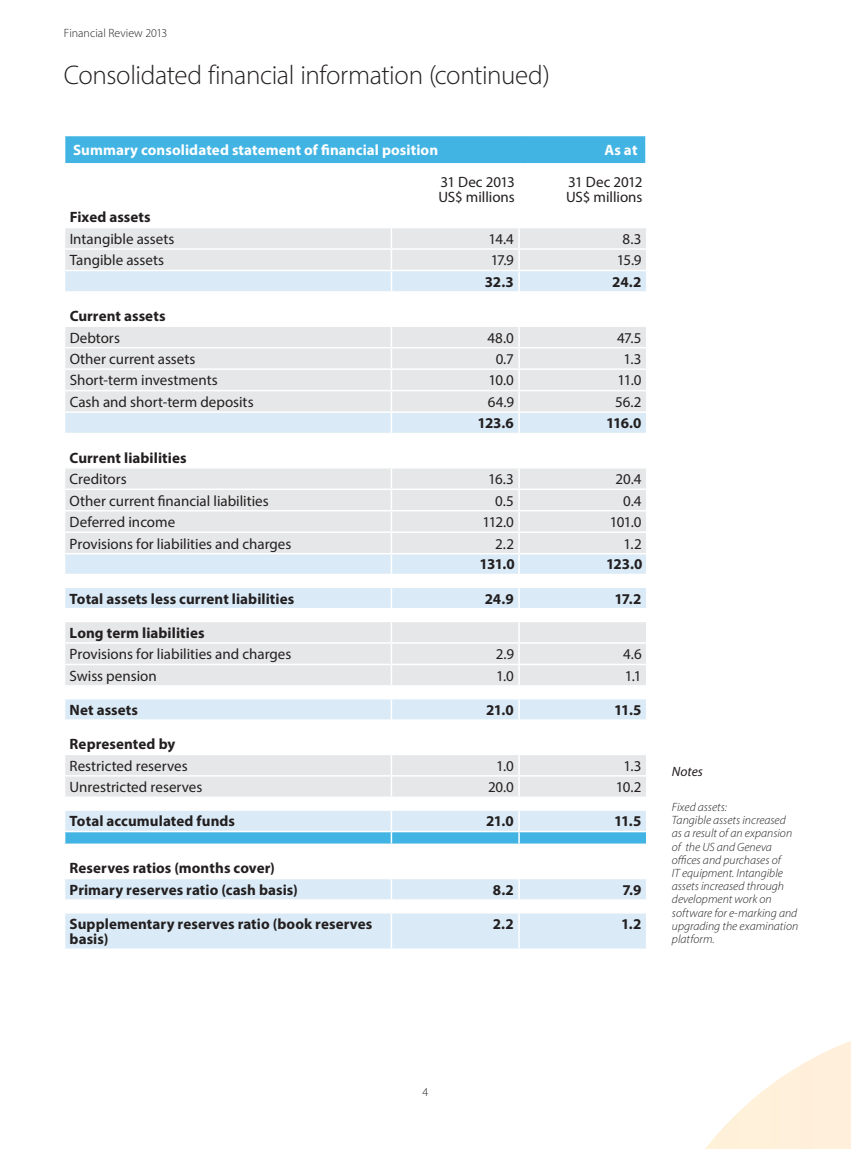
<style>
.page{position:relative;width:851px;height:1149px;background:#fff}
.page>*{position:absolute;margin:0;border:0;box-sizing:border-box;transform-origin:0 0}
.t1{font:300 27px "Myriad Pro";letter-spacing:-.015em;color:#231f20}
.t2{font:15px/15px "Myriad Pro";color:#231f20}
.t3{font:700 15px/21.5px "Myriad Pro";letter-spacing:.005em;color:#231f20}
.t4{font:700 15px "Myriad Pro";letter-spacing:.005em;color:#fff}
.t5{font:italic 13.5px "Myriad Pro";color:#231f20}
.t6{font:italic 300 12px/13.2px "Myriad Pro";color:#231f20}
.t7{font:300 12px "Myriad Pro";color:#231f20}
</style>
<div class="page">
<svg style="left:706px;top:1041px;width:144px;height:107px"></svg>
<svg style="left:64px;top:135px;width:582px;height:28px;background:#4bb7e5"></svg>
<div style="left:65px;top:913px;width:581px;height:35px;background:#daebf7"></div>
<hr style="left:390px;top:913px;width:2px;height:35px;background:#fff">
<hr style="left:518px;top:913px;width:1px;height:35px;background:#fff">
<svg style="left:64px;top:228px;width:583px;height:672px"></svg>
<hr style="left:64px;top:573px;width:327px;height:2px;background:#fff">
<hr style="left:391px;top:573px;width:128px;height:2px;background:#fff">
<hr style="left:519px;top:573px;width:128px;height:2px;background:#fff">
<p class="t7" style="left:64px;top:25px;width:105px">Financial Review 2013</p>
<h1 class="t1" style="left:64px;top:59px;width:487px">Consolidated financial information (continued)</h1>
<p class="t4" style="left:73px;top:144px;width:366px">Summary consolidated statement of financial position</p>
<p class="t4" style="left:604px;top:144px;width:35px">As at</p>
<p class="t2" style="left:438px;top:175px;width:78px">31 Dec 2013<br>US$ millions</p>
<p class="t2" style="left:566px;top:175px;width:78px">31 Dec 2012<br>US$ millions</p>
<p class="t3" style="left:70px;top:208px;width:83px">Fixed assets</p>
<p class="t2" style="left:70px;top:232px;width:106px">Intangible assets</p>
<p class="t2" style="left:488px;top:232px;width:27px">14.4</p>
<p class="t2" style="left:622px;top:232px;width:21px">8.3</p>
<p class="t2" style="left:70px;top:254px;width:96px">Tangible assets</p>
<p class="t2" style="left:490px;top:254px;width:25px">17.9</p>
<p class="t2" style="left:616px;top:254px;width:26px">15.9</p>
<p class="t3" style="left:484px;top:272px;width:31px">32.3</p>
<p class="t3" style="left:612px;top:272px;width:31px">24.2</p>
<p class="t3" style="left:70px;top:306px;width:97px">Current assets</p>
<p class="t2" style="left:70px;top:331px;width:52px">Debtors</p>
<p class="t2" style="left:487px;top:331px;width:28px">48.0</p>
<p class="t2" style="left:617px;top:331px;width:26px">47.5</p>
<p class="t2" style="left:70px;top:352px;width:127px">Other current assets</p>
<p class="t2" style="left:495px;top:352px;width:20px">0.7</p>
<p class="t2" style="left:623px;top:352px;width:20px">1.3</p>
<p class="t2" style="left:70px;top:374px;width:149px">Short-term investments</p>
<p class="t2" style="left:488px;top:374px;width:27px">10.0</p>
<p class="t2" style="left:617px;top:374px;width:25px">11.0</p>
<p class="t2" style="left:70px;top:395px;width:185px">Cash and short-term deposits</p>
<p class="t2" style="left:487px;top:395px;width:28px">64.9</p>
<p class="t2" style="left:615px;top:395px;width:28px">56.2</p>
<p class="t3" style="left:477px;top:414px;width:38px">123.6</p>
<p class="t3" style="left:606px;top:414px;width:37px">116.0</p>
<p class="t3" style="left:70px;top:448px;width:118px">Current liabilities</p>
<p class="t2" style="left:70px;top:472px;width:59px">Creditors</p>
<p class="t2" style="left:488px;top:472px;width:27px">16.3</p>
<p class="t2" style="left:615px;top:472px;width:27px">20.4</p>
<p class="t2" style="left:70px;top:494px;width:200px">Other current financial liabilities</p>
<p class="t2" style="left:495px;top:494px;width:20px">0.5</p>
<p class="t2" style="left:623px;top:494px;width:20px">0.4</p>
<p class="t2" style="left:70px;top:515px;width:107px">Deferred income</p>
<p class="t2" style="left:482px;top:515px;width:33px">112.0</p>
<p class="t2" style="left:609px;top:515px;width:33px">101.0</p>
<p class="t2" style="left:70px;top:537px;width:223px">Provisions for liabilities and charges</p>
<p class="t2" style="left:495px;top:537px;width:20px">2.2</p>
<p class="t2" style="left:623px;top:537px;width:20px">1.2</p>
<p class="t3" style="left:479px;top:554px;width:37px">131.0</p>
<p class="t3" style="left:606px;top:554px;width:38px">123.0</p>
<p class="t3" style="left:70px;top:589px;width:226px">Total assets less current liabilities</p>
<p class="t3" style="left:484px;top:589px;width:31px">24.9</p>
<p class="t3" style="left:614px;top:589px;width:29px">17.2</p>
<p class="t3" style="left:70px;top:623px;width:136px">Long term liabilities</p>
<p class="t2" style="left:70px;top:647px;width:223px">Provisions for liabilities and charges</p>
<p class="t2" style="left:495px;top:647px;width:20px">2.9</p>
<p class="t2" style="left:623px;top:647px;width:20px">4.6</p>
<p class="t2" style="left:70px;top:669px;width:89px">Swiss pension</p>
<p class="t2" style="left:496px;top:669px;width:19px">1.0</p>
<p class="t2" style="left:624px;top:669px;width:18px">1.1</p>
<p class="t3" style="left:70px;top:700px;width:70px">Net assets</p>
<p class="t3" style="left:486px;top:700px;width:29px">21.0</p>
<p class="t3" style="left:614px;top:700px;width:29px">11.5</p>
<p class="t3" style="left:70px;top:734px;width:107px">Represented by</p>
<p class="t2" style="left:70px;top:759px;width:119px">Restricted reserves</p>
<p class="t2" style="left:496px;top:759px;width:19px">1.0</p>
<p class="t2" style="left:623px;top:759px;width:20px">1.3</p>
<p class="t2" style="left:70px;top:780px;width:134px">Unrestricted reserves</p>
<p class="t2" style="left:488px;top:780px;width:27px">20.0</p>
<p class="t2" style="left:615px;top:780px;width:27px">10.2</p>
<p class="t3" style="left:70px;top:811px;width:167px">Total accumulated funds</p>
<p class="t3" style="left:486px;top:811px;width:29px">21.0</p>
<p class="t3" style="left:614px;top:811px;width:29px">11.5</p>
<p class="t3" style="left:70px;top:858px;width:230px">Reserves ratios (months cover)<br>Primary reserves ratio (cash basis)</p>
<p class="t3" style="left:492px;top:880px;width:23px">8.2</p>
<p class="t3" style="left:622px;top:880px;width:21px">7.9</p>
<p class="t3" style="left:70px;top:917px;width:304px;line-height:15px">Supplementary reserves ratio (book reserves basis)</p>
<p class="t3" style="left:492px;top:914px;width:23px">2.2</p>
<p class="t3" style="left:621px;top:914px;width:22px">1.2</p>
<p class="t5" style="left:671px;top:766px;width:32px">Notes</p>
<p class="t6" style="left:671px;top:801px;width:128px">Fixed assets:<br>Tangible assets increased as a result of an expansion of the US and Geneva offices and purchases of<br>IT equipment. Intangible assets increased through development work on software for e-marking and upgrading the examination platform.</p>
<p class="t7" style="left:422px;top:1084px;width:7px">4</p>
</div>
